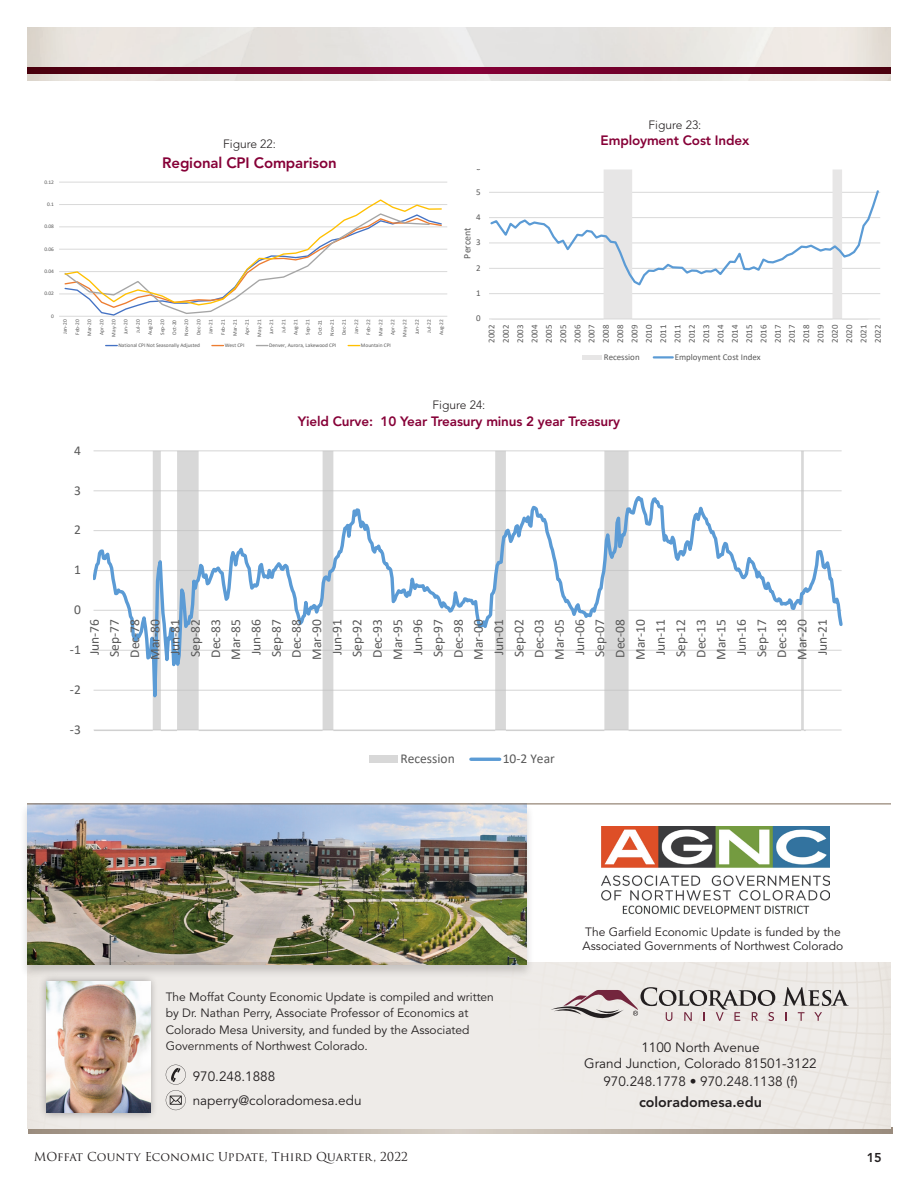
<style>
.page{position:relative;width:918px;height:1188px;background:#fff}
.page>*{position:absolute;margin:0;border:0;box-sizing:border-box;transform-origin:0 0}
.t1{font:800 15px "Avenir";letter-spacing:-.01em;color:#860037}
.t2{font:800 14.25px "Avenir";color:#231f20}
.t3{font:13.5px/20.2px "Calibri";color:#595959;text-align:center}
.t4{font:13.5px "Avenir";color:#231f20}
.t5{font:800 13.5px "Avenir";letter-spacing:-.01em;color:#860037}
.t6{font:800 12.75px "Avenir";color:#231f20}
.t7{font:12px/16.5px "Avenir";color:#231f20}
.t8{font:12px "Trajan Pro 3";color:#231f20}
.t9{font:300 12px "Avenir";color:#231f20}
.t10{font:9.9px "Calibri";color:#595959}
.t11{font:8.85px/14.2px "Calibri";color:#595959;text-align:justify}
.t12{font:5.4px "Calibri";color:#595959}
</style>
<div class="page">
<img style="left:27px;top:27px;width:864px;height:54px">
<svg style="left:27px;top:68px;width:864px;height:6px;background:#680023"></svg>
<svg style="left:28px;top:1128px;width:864px;height:6px;background:#c1b7ac"></svg>
<div style="left:27px;top:963px;width:864px;height:165px;background:#eeebe8"></div>
<svg style="left:798px;top:1012px;width:7px;height:9px"></svg>
<svg style="left:814px;top:1012px;width:8px;height:9px"></svg>
<svg style="left:783px;top:987px;width:66px;height:19px"></svg>
<svg style="left:551px;top:987px;width:224px;height:39px;background:#cec6c5"></svg>
<svg style="left:166px;top:1065px;width:20px;height:45px"></svg>
<div style="left:38px;top:973px;width:121px;height:148px;background:#231f20;opacity:.4"></div>
<img style="left:46px;top:981px;width:104px;height:132px">
<div style="left:19px;top:802px;width:516px;height:177px;background:#231f20;opacity:.2"></div>
<img style="left:27px;top:805px;width:499px;height:159px">
<hr style="left:27px;top:804px;width:864px;height:1px;background:#7c6954">
<img style="left:601px;top:826px;width:229px;height:89px">
<hr style="left:489px;top:293px;width:391px;height:1px;background:#d9d9d9">
<hr style="left:489px;top:170px;width:391px;height:1px;background:#d9d9d9">
<svg style="left:492px;top:169px;width:376px;height:150px"></svg>
<hr style="left:489px;top:319px;width:391px;height:1px;background:#d9d9d9">
<svg style="left:489px;top:189px;width:391px;height:98px"></svg>
<div style="left:583px;top:355px;width:19px;height:5px;background:#e7e6e6"></div>
<hr style="left:654px;top:356px;width:19px;height:3px;background:#5b9bd5">
<hr style="left:94px;top:490px;width:748px;height:1px;background:#d9d9d9">
<hr style="left:94px;top:450px;width:748px;height:1px;background:#d9d9d9">
<svg style="left:94px;top:451px;width:712px;height:41px"></svg>
<svg style="left:93px;top:492px;width:750px;height:239px"></svg>
<div style="left:369px;top:756px;width:29px;height:7px;background:#d8d8d8"></div>
<hr style="left:471px;top:758px;width:29px;height:3px;background:#5b9bd5">
<hr style="left:59px;top:294px;width:388px;height:1px;background:#d9d9d9">
<hr style="left:59px;top:271px;width:388px;height:1px;background:#d9d9d9">
<hr style="left:59px;top:249px;width:388px;height:1px;background:#d9d9d9">
<hr style="left:59px;top:227px;width:388px;height:1px;background:#d9d9d9">
<hr style="left:59px;top:204px;width:388px;height:1px;background:#d9d9d9">
<hr style="left:59px;top:182px;width:388px;height:1px;background:#d9d9d9">
<hr style="left:59px;top:316px;width:388px;height:1px;background:#d9d9d9">
<svg style="left:63px;top:199px;width:380px;height:117px"></svg>
<svg style="left:212px;top:345px;width:12px;height:1px"></svg>
<svg style="left:256px;top:345px;width:12px;height:1px"></svg>
<svg style="left:348px;top:345px;width:12px;height:1px"></svg>
<p class="t12" style="left:44px;top:178px;width:11px">0.12</p>
<p class="t12" style="left:47px;top:200px;width:8px">0.1</p>
<p class="t12" style="left:44px;top:223px;width:11px">0.08</p>
<p class="t12" style="left:44px;top:245px;width:11px">0.06</p>
<p class="t12" style="left:44px;top:268px;width:11px">0.04</p>
<p class="t12" style="left:44px;top:290px;width:11px">0.02</p>
<p class="t12" style="left:51px;top:312px;width:4px">0</p>
<p class="t9" style="left:223px;top:137px;width:54px">Figure 22:</p>
<p class="t1" style="left:162px;top:154px;width:176px">Regional CPI Comparison</p>
<p class="t12" style="left:61px;top:334px;width:16px;rotate:-90deg">Jan-20</p>
<p class="t12" style="left:74px;top:335px;width:17px;rotate:-90deg">Feb-20</p>
<p class="t12" style="left:86px;top:336px;width:18px;rotate:-90deg">Mar-20</p>
<p class="t12" style="left:98px;top:335px;width:17px;rotate:-90deg">Apr-20</p>
<p class="t12" style="left:110px;top:337px;width:18px;rotate:-90deg">May-20</p>
<p class="t12" style="left:122px;top:334px;width:16px;rotate:-90deg">Jun-20</p>
<p class="t12" style="left:134px;top:333px;width:15px;rotate:-90deg">Jul-20</p>
<p class="t12" style="left:146px;top:335px;width:17px;rotate:-90deg">Aug-20</p>
<p class="t12" style="left:158px;top:335px;width:17px;rotate:-90deg">Sep-20</p>
<p class="t12" style="left:171px;top:335px;width:16px;rotate:-90deg">Oct-20</p>
<p class="t12" style="left:183px;top:336px;width:17px;rotate:-90deg">Nov-20</p>
<p class="t12" style="left:195px;top:335px;width:17px;rotate:-90deg">Dec-20</p>
<p class="t12" style="left:207px;top:334px;width:16px;rotate:-90deg">Jan-21</p>
<p class="t12" style="left:219px;top:335px;width:17px;rotate:-90deg">Feb-21</p>
<p class="t12" style="left:231px;top:336px;width:18px;rotate:-90deg">Mar-21</p>
<p class="t12" style="left:243px;top:335px;width:17px;rotate:-90deg">Apr-21</p>
<p class="t12" style="left:256px;top:337px;width:18px;rotate:-90deg">May-21</p>
<p class="t12" style="left:268px;top:334px;width:16px;rotate:-90deg">Jun-21</p>
<p class="t12" style="left:280px;top:333px;width:15px;rotate:-90deg">Jul-21</p>
<p class="t12" style="left:292px;top:335px;width:17px;rotate:-90deg">Aug-21</p>
<p class="t12" style="left:304px;top:335px;width:17px;rotate:-90deg">Sep-21</p>
<p class="t12" style="left:316px;top:335px;width:16px;rotate:-90deg">Oct-21</p>
<p class="t12" style="left:328px;top:336px;width:17px;rotate:-90deg">Nov-21</p>
<p class="t12" style="left:340px;top:335px;width:17px;rotate:-90deg">Dec-21</p>
<p class="t12" style="left:353px;top:334px;width:16px;rotate:-90deg">Jan-22</p>
<p class="t12" style="left:365px;top:335px;width:17px;rotate:-90deg">Feb-22</p>
<p class="t12" style="left:377px;top:336px;width:18px;rotate:-90deg">Mar-22</p>
<p class="t12" style="left:389px;top:335px;width:17px;rotate:-90deg">Apr-22</p>
<p class="t12" style="left:401px;top:337px;width:18px;rotate:-90deg">May-22</p>
<p class="t12" style="left:413px;top:334px;width:16px;rotate:-90deg">Jun-22</p>
<p class="t12" style="left:425px;top:333px;width:15px;rotate:-90deg">Jul-22</p>
<p class="t12" style="left:437px;top:335px;width:17px;rotate:-90deg">Aug-22</p>
<p class="t12" style="left:118px;top:342px;width:83px">National CPI Not Seasonally Adjusted</p>
<p class="t12" style="left:225px;top:342px;width:21px">West CPI</p>
<p class="t12" style="left:269px;top:342px;width:69px">Denver, Aurora, Lakewood CPI</p>
<p class="t12" style="left:361px;top:342px;width:31px">Mountain CPI</p>
<p class="t11" style="left:476px;top:159px;width:6px">6</p>
<p class="t11" style="left:476px;top:185px;width:6px">5</p>
<p class="t11" style="left:476px;top:210px;width:6px">4</p>
<p class="t10" style="left:461px;top:259px;width:32px;rotate:-90deg">Percent</p>
<p class="t11" style="left:476px;top:235px;width:6px">3</p>
<p class="t11" style="left:476px;top:261px;width:6px">2</p>
<p class="t11" style="left:476px;top:286px;width:6px">1</p>
<p class="t11" style="left:476px;top:311px;width:6px">0</p>
<p class="t9" style="left:649px;top:118px;width:54px">Figure 23:</p>
<p class="t5" style="left:601px;top:133px;width:150px">Employment Cost Index</p>
<p class="t11" style="left:484px;top:343px;width:20px;rotate:-90deg">2002<br>2002<br>2003<br>2004<br>2005<br>2005<br>2006<br>2007<br>2008<br>2008<br>2009<br>2010<br>2011<br>2011<br>2012<br>2013<br>2014<br>2014<br>2015<br>2016<br>2017<br>2017<br>2018<br>2019<br>2020<br>2020<br>2021<br>2022</p>
<p class="t11" style="left:604px;top:350px;width:37px">Recession</p>
<p class="t11" style="left:675px;top:350px;width:87px">Employment Cost Index</p>
<p class="t3" style="left:74px;top:440px;width:8px">4</p>
<p class="t3" style="left:74px;top:480px;width:8px">3</p>
<p class="t3" style="left:74px;top:520px;width:8px">2</p>
<p class="t9" style="left:433px;top:398px;width:54px">Figure 24:</p>
<p class="t5" style="left:298px;top:413px;width:324px">Yield Curve: 10 Year Treasury minus 2 year Treasury</p>
<p class="t3" style="left:74px;top:559px;width:8px">1</p>
<p class="t3" style="left:74px;top:599px;width:8px">0</p>
<p class="t3" style="left:70px;top:639px;width:12px">-1</p>
<p class="t3" style="left:84px;top:660px;width:42px;rotate:-90deg">Jun-76<br>Sep-77<br>Dec-78<br>Mar-80<br>Jun-81<br>Sep-82<br>Dec-83<br>Mar-85<br>Jun-86<br>Sep-87<br>Dec-88<br>Mar-90<br>Jun-91<br>Sep-92<br>Dec-93<br>Mar-95<br>Jun-96<br>Sep-97<br>Dec-98<br>Mar-00<br>Jun-01<br>Sep-02<br>Dec-03<br>Mar-05<br>Jun-06<br>Sep-07<br>Dec-08<br>Mar-10<br>Jun-11<br>Sep-12<br>Dec-13<br>Mar-15<br>Jun-16<br>Sep-17<br>Dec-18<br>Mar-20<br>Jun-21</p>
<p class="t3" style="left:70px;top:679px;width:12px">-2</p>
<p class="t3" style="left:70px;top:719px;width:12px">-3</p>
<p class="t3" style="left:401px;top:748px;width:56px">Recession</p>
<p class="t3" style="left:503px;top:748px;width:54px">10-2 Year</p>
<p class="t7" style="left:166px;top:989px;width:330px">The Moffat County Economic Update is compiled and written by Dr. Nathan Perry, Associate Professor of Economics at Colorado Mesa University, and funded by the Associated Governments of Northwest Colorado.</p>
<p class="t4" style="left:193px;top:1069px;width:84px">970.248.1888</p>
<p class="t4" style="left:193px;top:1093px;width:170px">naperry@coloradomesa.edu</p>
<p class="t7" style="left:583px;top:925px;width:262px;line-height:14.4px">The Garfield Economic Update is funded by the<br>Associated Governments of Northwest Colorado</p>
<p class="t4" style="left:641px;top:1039px;width:120px">1100 North Avenue</p>
<p class="t4" style="left:584px;top:1056px;width:234px">Grand Junction, Colorado 81501-3122</p>
<p class="t4" style="left:603px;top:1074px;width:196px">970.248.1778 • 970.248.1138 (f)</p>
<p class="t2" style="left:639px;top:1094px;width:124px">coloradomesa.edu</p>
<h3 class="t8" style="left:34px;top:1148px;width:376px">MOffat County Economic Update, Third Quarter, 2022</h3>
<h3 class="t6" style="left:867px;top:1150px;width:17px">15</h3>
</div>
